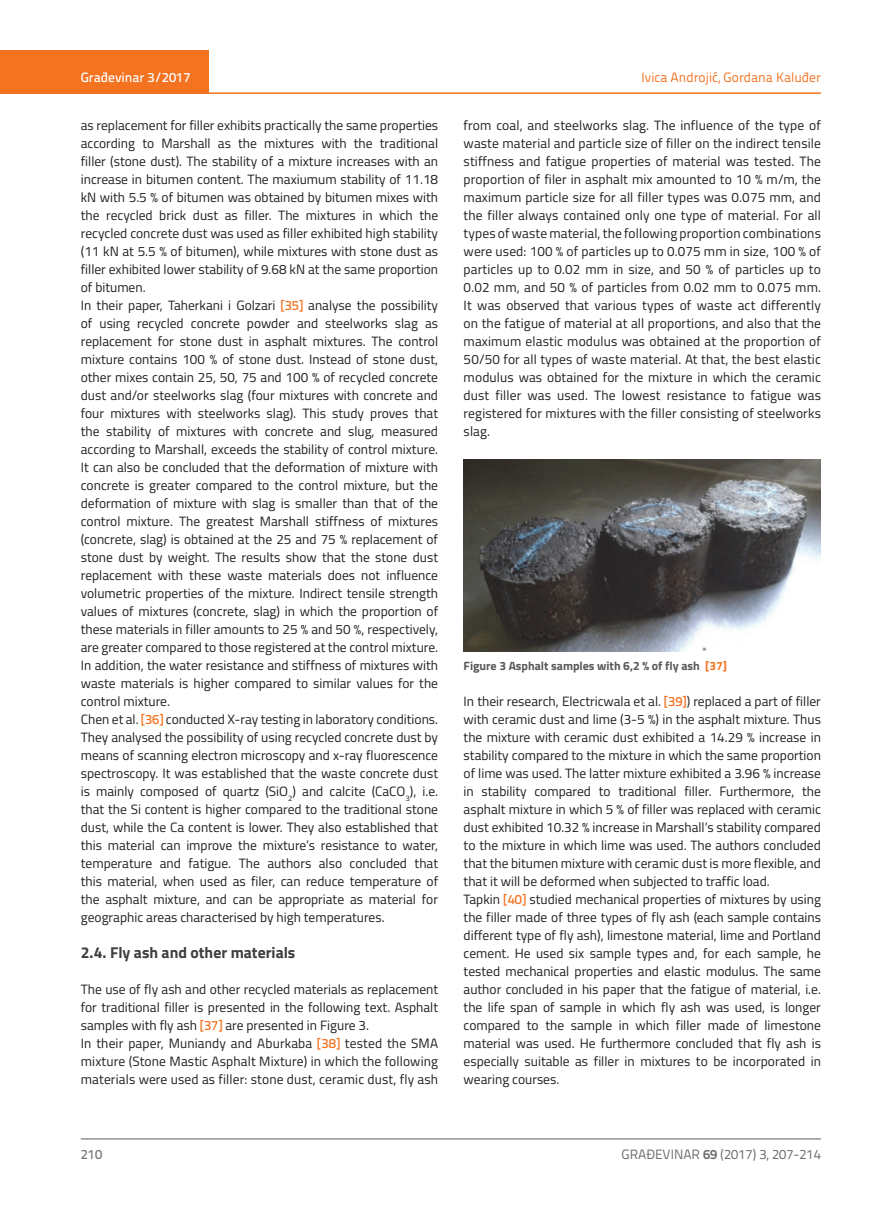
<style>
.page{position:relative;width:872px;height:1212px;background:#fff}
.page>*{position:absolute;margin:0;border:0;box-sizing:border-box;transform-origin:0 0}
.t1{font:700 15.75px "Titillium";color:#3e3e3f}
.t2{font:13.5px/18px "Titillium";color:#231f20}
.t3{font:13.5px "Titillium Text 22 L";color:#f47321}
.t4{font:13.5px "Titillium Text 22 L";color:#6c6d70}
.t5{font:500 13.5px "Titillium Text 22 L";color:#fff}
.t6{font:500 13.5px "Titillium Text 22 L";color:#787a7d}
.t7{font:700 12px "Titillium";color:#57585a}
.s1{font-family:"Titillium Text 22 L";font-weight:500;color:#f47321}
.s2{color:#f47321}
.s3{font-weight:700}
</style>
<div class="page">
<div style="left:0;top:50px;width:208px;height:44px;background:#f47321"></div>
<hr style="left:0;top:92px;width:821px;height:2px;background:#f47321">
<hr style="left:81px;top:1139px;width:740px;height:1px;background:#57585a">
<img style="left:463px;top:460px;width:358px;height:192px">
<p class="t5" style="left:81px;top:67px;width:111px">Građevinar 3/2017</p>
<p class="t2" style="left:81px;top:115px;width:359px">as replacement for filler exhibits practically the same properties according to Marshall as the mixtures with the traditional filler (stone dust). The stability of a mixture increases with an increase in bitumen content. The maxiumum stability of 11.18 kN with 5.5 % of bitumen was obtained by bitumen mixes with the recycled brick dust as filler. The mixtures in which the recycled concrete dust was used as filler exhibited high stability (11 kN at 5.5 % of bitumen), while mixtures with stone dust as filler exhibited lower stability of 9.68 kN at the same proportion of bitumen.<br>In their paper, Taherkani i Golzari <span class="s1">[35]</span> analyse the possibility of using recycled concrete powder and steelworks slag as replacement for stone dust in asphalt mixtures. The control mixture contains 100 % of stone dust. Instead of stone dust, other mixes contain 25, 50, 75 and 100 % of recycled concrete dust and/or steelworks slag (four mixtures with concrete and four mixtures with steelworks slag). This study proves that the stability of mixtures with concrete and slug, measured according to Marshall, exceeds the stability of control mixture.<br>It can also be concluded that the deformation of mixture with concrete is greater compared to the control mixture, but the deformation of mixture with slag is smaller than that of the control mixture. The greatest Marshall stiffness of mixtures (concrete, slag) is obtained at the 25 and 75 % replacement of stone dust by weight. The results show that the stone dust replacement with these waste materials does not influence volumetric properties of the mixture. Indirect tensile strength values of mixtures (concrete, slag) in which the proportion of these materials in filler amounts to 25 % and 50 %, respectively, are greater compared to those registered at the control mixture.<br>In addition, the water resistance and stiffness of mixtures with waste materials is higher compared to similar values for the control mixture.<br>Chen et al. <span class="s1">[36]</span> conducted X-ray testing in laboratory conditions.<br>They analysed the possibility of using recycled concrete dust by means of scanning electron microscopy and x-ray fluorescence spectroscopy. It was established that the waste concrete dust is mainly composed of quartz (SiO<sub>2</sub>) and calcite (CaCO<sub>3</sub>), i.e. that the Si content is higher compared to the traditional stone dust, while the Ca content is lower. They also established that this material can improve the mixture’s resistance to water, temperature and fatigue. The authors also concluded that this material, when used as filer, can reduce temperature of the asphalt mixture, and can be appropriate as material for geographic areas characterised by high temperatures.</p>
<p class="t1" style="left:81px;top:941px;width:216px">2.4. Fly ash and other materials</p>
<p class="t2" style="left:81px;top:980px;width:359px">The use of fly ash and other recycled materials as replacement for traditional filler is presented in the following text. Asphalt samples with fly ash <span class="s1">[37]</span> are presented in Figure 3.<br>In their paper, Muniandy and Aburkaba <span class="s1">[38]</span> tested the SMA mixture (Stone Mastic Asphalt Mixture) in which the following materials were used as filler: stone dust, ceramic dust, fly ash</p>
<p class="t3" style="left:641px;top:68px;width:181px">Ivica Androjić, Gordana Kaluđer</p>
<p class="t2" style="left:463px;top:115px;width:359px;text-align:justify">from coal, and steelworks slag. The influence of the type of waste material and particle size of filler on the indirect tensile stiffness and fatigue properties of material was tested. The proportion of filer in asphalt mix amounted to 10 % m/m, the maximum particle size for all filler types was 0.075 mm, and the filler always contained only one type of material. For all types of waste material, the following proportion combinations were used: 100 % of particles up to 0.075 mm in size, 100 % of particles up to 0.02 mm in size, and 50 % of particles up to 0.02 mm, and 50 % of particles from 0.02 mm to 0.075 mm.<br>It was observed that various types of waste act differently on the fatigue of material at all proportions, and also that the maximum elastic modulus was obtained at the proportion of 50/50 for all types of waste material. At that, the best elastic modulus was obtained for the mixture in which the ceramic dust filler was used. The lowest resistance to fatigue was registered for mixtures with the filler consisting of steelworks slag.</p>
<p class="t7" style="left:463px;top:657px;width:265px">Figure 3 Asphalt samples with 6,2 % of fly ash <span class="s2">[37]</span></p>
<p class="t2" style="left:463px;top:692px;width:359px">In their research, Electricwala et al. <span class="s1">[39]</span>) replaced a part of filler with ceramic dust and lime (3-5 %) in the asphalt mixture. Thus the mixture with ceramic dust exhibited a 14.29 % increase in stability compared to the mixture in which the same proportion of lime was used. The latter mixture exhibited a 3.96 % increase in stability compared to traditional filler. Furthermore, the asphalt mixture in which 5 % of filler was replaced with ceramic dust exhibited 10.32 % increase in Marshall’s stability compared to the mixture in which lime was used. The authors concluded that the bitumen mixture with ceramic dust is more flexible, and that it will be deformed when subjected to traffic load.<br>Tapkin <span class="s1">[40]</span> studied mechanical properties of mixtures by using the filler made of three types of fly ash (each sample contains different type of fly ash), limestone material, lime and Portland cement. He used six sample types and, for each sample, he tested mechanical properties and elastic modulus. The same author concluded in his paper that the fatigue of material, i.e. the life span of sample in which fly ash was used, is longer compared to the sample in which filler made of limestone material was used. He furthermore concluded that fly ash is especially suitable as filler in mixtures to be incorporated in wearing courses.</p>
<p class="t6" style="left:81px;top:1144px;width:23px">210</p>
<p class="t4" style="left:621px;top:1144px;width:201px">GRAĐEVINAR <span class="s3">69</span> (2017) 3, 207-214</p>
</div>
